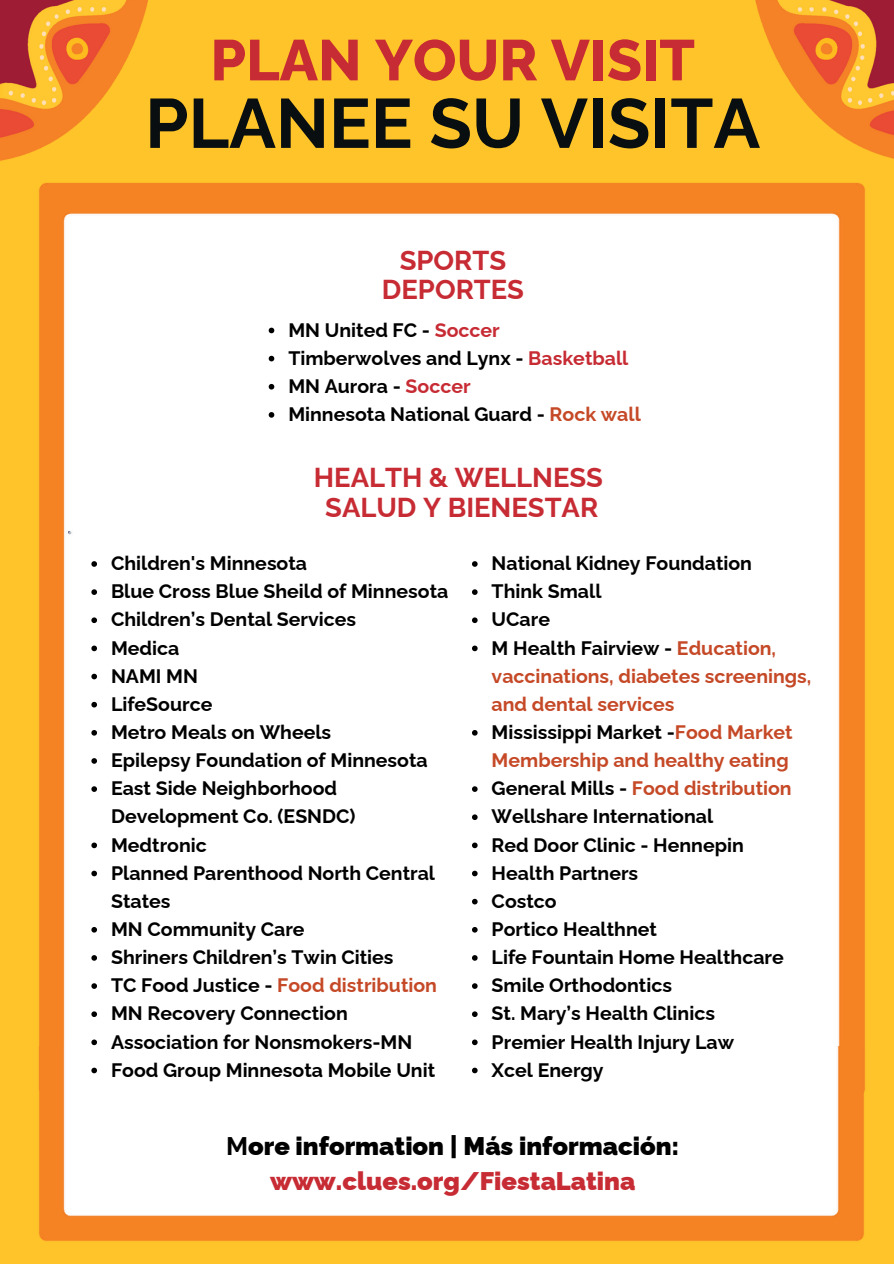
<style>
.page{position:relative;width:894px;height:1264px;background:#fff}
.page>*{position:absolute;margin:0;border:0;box-sizing:border-box;transform-origin:0 0}
.t1{font:700 69.6px "Raleway";color:#090f10}
.t2{font:800 57.3px "Raleway";color:#c72b33}
.t3{font:700 27.3px/29.2px "Raleway";color:#c72b33;text-align:center}
.t4{font:900 25.5px/34.8px "Raleway";color:#000;text-align:center}
.t5{font:700 19.5px/28.2px "Raleway";color:#000}
.t6{font:700 19.5px/28.2px "Raleway";color:#c54927}
.s1{color:#c72b33}
.s2{color:#c54927}
.s3{color:#000}
.s4{font-weight:700}
</style>
<div class="page">
<div style="left:0;top:0;width:893px;height:1263px;background:#ffc42a"></div>
<img style="left:0;top:0;width:148px;height:161px">
<img style="left:39px;top:182px;width:826px;height:864px">
<img style="left:755px;top:0;width:138px;height:159px">
<img style="left:38px;top:1046px;width:827px;height:195px">
<svg style="left:91px;top:561px;width:6px;height:6px"></svg>
<svg style="left:91px;top:589px;width:6px;height:6px"></svg>
<svg style="left:91px;top:617px;width:6px;height:6px"></svg>
<svg style="left:91px;top:645px;width:6px;height:6px"></svg>
<svg style="left:91px;top:673px;width:6px;height:6px"></svg>
<svg style="left:91px;top:702px;width:6px;height:5px"></svg>
<svg style="left:91px;top:730px;width:6px;height:5px"></svg>
<svg style="left:91px;top:758px;width:6px;height:5px"></svg>
<svg style="left:91px;top:786px;width:6px;height:6px"></svg>
<svg style="left:91px;top:842px;width:6px;height:6px"></svg>
<svg style="left:91px;top:870px;width:6px;height:6px"></svg>
<svg style="left:91px;top:927px;width:6px;height:5px"></svg>
<svg style="left:91px;top:955px;width:6px;height:5px"></svg>
<svg style="left:91px;top:983px;width:6px;height:5px"></svg>
<svg style="left:91px;top:1011px;width:6px;height:6px"></svg>
<svg style="left:91px;top:1039px;width:6px;height:6px"></svg>
<svg style="left:91px;top:1067px;width:6px;height:6px"></svg>
<svg style="left:472px;top:561px;width:5px;height:6px"></svg>
<svg style="left:472px;top:589px;width:5px;height:6px"></svg>
<svg style="left:472px;top:617px;width:5px;height:6px"></svg>
<svg style="left:472px;top:645px;width:5px;height:6px"></svg>
<svg style="left:472px;top:730px;width:5px;height:5px"></svg>
<svg style="left:472px;top:786px;width:5px;height:6px"></svg>
<svg style="left:472px;top:814px;width:5px;height:6px"></svg>
<svg style="left:472px;top:842px;width:5px;height:6px"></svg>
<svg style="left:472px;top:870px;width:5px;height:6px"></svg>
<svg style="left:472px;top:898px;width:5px;height:6px"></svg>
<svg style="left:472px;top:927px;width:5px;height:5px"></svg>
<svg style="left:472px;top:955px;width:5px;height:5px"></svg>
<svg style="left:472px;top:983px;width:5px;height:5px"></svg>
<svg style="left:472px;top:1011px;width:5px;height:6px"></svg>
<svg style="left:472px;top:1039px;width:5px;height:6px"></svg>
<svg style="left:472px;top:1067px;width:5px;height:6px"></svg>
<svg style="left:268px;top:327px;width:6px;height:6px"></svg>
<svg style="left:268px;top:356px;width:6px;height:5px"></svg>
<svg style="left:268px;top:384px;width:6px;height:5px"></svg>
<svg style="left:268px;top:412px;width:6px;height:5px"></svg>
<p class="t2" style="left:210px;top:26px;width:486px">PLAN YOUR VISIT</p>
<p class="t1" style="left:145px;top:82px;width:616px">PLANEE SU VISITA</p>
<p class="t3" style="left:382px;top:246px;width:143px">SPORTS<br>DEPORTES</p>
<p class="t5" style="left:288px;top:316px;width:213px">MN United FC - <span class="s1">Soccer</span></p>
<p class="t5" style="left:288px;top:344px;width:341px">Timberwolves and Lynx - <span class="s1">Basketball</span></p>
<p class="t5" style="left:288px;top:372px;width:184px">MN Aurora - <span class="s1">Soccer</span></p>
<p class="t5" style="left:288px;top:400px;width:354px">Minnesota National Guard - <span class="s2">Rock wall</span></p>
<p class="t3" style="left:314px;top:463px;width:290px">HEALTH &amp; WELLNESS<br>SALUD Y BIENESTAR</p>
<p class="t5" style="left:491px;top:549px;width:262px">National Kidney Foundation</p>
<p class="t5" style="left:491px;top:577px;width:111px">Think Small</p>
<p class="t5" style="left:491px;top:605px;width:60px">UCare</p>
<p class="t6" style="left:491px;top:633px;width:321px"><span class="s3">M Health Fairview -</span> Education, vaccinations, diabetes screenings, and dental services</p>
<p class="t6" style="left:491px;top:718px;width:302px"><span class="s3">Mississippi Market -</span>Food Market<br>Membership and healthy eating</p>
<p class="t6" style="left:491px;top:774px;width:301px"><span class="s3">General Mills -</span> Food distribution</p>
<p class="t5" style="left:491px;top:802px;width:223px">Wellshare International</p>
<p class="t5" style="left:491px;top:830px;width:254px">Red Door Clinic - Hennepin</p>
<p class="t5" style="left:491px;top:858px;width:148px">Health Partners</p>
<p class="t5" style="left:491px;top:886px;width:67px">Costco</p>
<p class="t5" style="left:491px;top:915px;width:167px">Portico Healthnet</p>
<p class="t5" style="left:491px;top:943px;width:293px">Life Fountain Home Healthcare</p>
<p class="t5" style="left:491px;top:971px;width:182px">Smile Orthodontics</p>
<p class="t5" style="left:491px;top:999px;width:225px">St. Mary’s Health Clinics</p>
<p class="t5" style="left:491px;top:1027px;width:244px">Premier Health Injury Law</p>
<p class="t5" style="left:491px;top:1055px;width:113px">Xcel Energy</p>
<p class="t5" style="left:111px;top:549px;width:197px">Children's Minnesota</p>
<p class="t5" style="left:111px;top:577px;width:339px">Blue Cross Blue Sheild of Minnesota</p>
<p class="t5" style="left:111px;top:605px;width:246px">Children’s Dental Services</p>
<p class="t5" style="left:111px;top:633px;width:70px">Medica</p>
<h2 class="t5" style="left:111px;top:661px;width:88px">NAMI MN</h2>
<p class="t5" style="left:111px;top:690px;width:103px">LifeSource</p>
<p class="t5" style="left:111px;top:718px;width:222px">Metro Meals on Wheels</p>
<p class="t5" style="left:111px;top:746px;width:318px">Epilepsy Foundation of Minnesota</p>
<p class="t5" style="left:111px;top:774px;width:246px">East Side Neighborhood<br>Development Co. (ESNDC)</p>
<p class="t5" style="left:111px;top:830px;width:97px">Medtronic</p>
<p class="t5" style="left:111px;top:858px;width:325px">Planned Parenthood North Central<br>States</p>
<p class="t5" style="left:111px;top:915px;width:195px">MN Community Care</p>
<p class="t5" style="left:111px;top:943px;width:284px">Shriners Children’s Twin Cities</p>
<p class="t6" style="left:111px;top:971px;width:327px"><span class="s3">TC Food Justice -</span> Food distribution</p>
<p class="t5" style="left:111px;top:999px;width:238px">MN Recovery Connection</p>
<p class="t5" style="left:111px;top:1027px;width:302px">Association for Nonsmokers-MN</p>
<p class="t5" style="left:111px;top:1055px;width:325px">Food Group Minnesota Mobile Unit</p>
<h2 class="t4" style="left:226px;top:1129px;width:454px"><span class="s4">M</span>ore information | Más información: <span class="s1">www.clues.org/FiestaLatina</span></h2>
</div>
